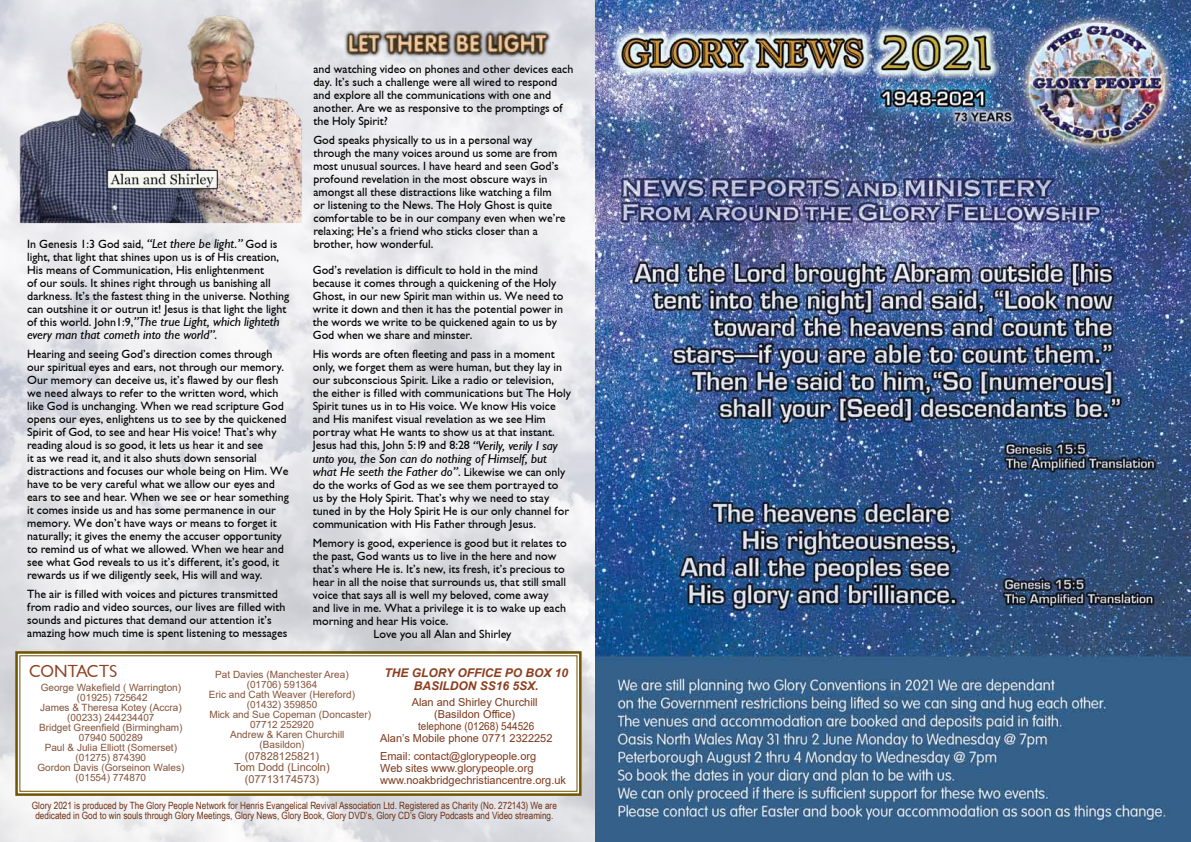
<style>
.page{position:relative;width:1191px;height:842px;background:#fff}
.page>*{position:absolute;margin:0;border:0;box-sizing:border-box;transform-origin:0 0}
.t1{font:18px "Garrison Sans";color:#8e3f20}
.t2{font:13px/13px "Garrison Light Sans BOLDITALIC";color:#000}
.t3{font:12px/13px "Garrison Light Sans BOLD";color:#000}
.t4{font:italic 700 12px/13px "Arial";color:#8c3d1e;text-align:center}
.t5{font:11px/12px "Arial";color:#7d381b}
.t6{font:11px/11.5px "Arial";color:#845339;text-align:center}
.t7{font:11px "Arial";color:#7d381b;scale:.9 1}
.t8{font:10px/10px "Arial";color:#845339;text-align:center}
.t9{font:10px/10px "Arial Narrow";color:#6f2f14;text-align:center}
.s1{font-family:"Garrison Light Sans BOLDITALIC";font-size:13px}
.s2{font-family:"Garrison Light Sans BOLD";font-size:12px}
.s3{font-family:"Arial Narrow";font-size:11px}
</style>
<div class="page">
<img style="left:0;top:0;width:1191px;height:842px">
<svg style="left:14px;top:650px;width:569px;height:147px"></svg>
<div style="left:19px;top:655px;width:558px;height:137px;border:1px solid #705400"></div>
<p class="t3" style="left:313px;top:63px;width:262px">and watching video on phones and other devices each day. It’s such a challenge were all wired to respond and explore all the communications with one and another. Are we as responsive to the promptings of the Holy Spirit?</p>
<p class="t3" style="left:313px;top:134px;width:254px">God speaks physically to us in a personal way through the many voices around us some are from most unusual sources. I have heard and seen God’s profound revelation in the most obscure ways in amongst all these distractions like watching a film or listening to the News. The Holy Ghost is quite comfortable to be in our company even when we’re relaxing; He’s a friend who sticks closer than a brother, how wonderful.</p>
<p class="t3" style="left:313px;top:264px;width:252px">God’s revelation is difficult to hold in the mind because it comes through a quickening of the Holy Ghost, in our new Spirit man within us. We need to write it down and then it has the potential power in the words we write to be quickened again to us by God when we share and minster.</p>
<p class="t3" style="left:313px;top:348px;width:260px">His words are often fleeting and pass in a moment only, we forget them as were human, but they lay in our subconscious Spirit. Like a radio or television, the either is filled with communications but The Holy Spirit tunes us in to His voice. We know His voice and His manifest visual revelation as we see Him portray what He wants to show us at that instant.<br>Jesus had this, John 5:19 and 8:28 <span class="s1">“Verily, verily I say</span></p>
<p class="t2" style="left:313px;top:452px;width:254px">unto you, the Son can do nothing of Himself, but what He seeth the Father do”<span class="s2">. Likewise we can only</span></p>
<p class="t3" style="left:313px;top:478px;width:258px">do the works of God as we see them portrayed to us by the Holy Spirit. That’s why we need to stay tuned in by the Holy Spirit He is our only channel for communication with His Father through Jesus.</p>
<p class="t3" style="left:313px;top:536px;width:255px">Memory is good, experience is good but it relates to</p>
<p class="t3" style="left:313px;top:549px;width:245px">the past, God wants us to live in the here and now</p>
<p class="t3" style="left:313px;top:562px;width:253px">that’s where He is. It’s new, its fresh, it’s precious to</p>
<p class="t3" style="left:313px;top:575px;width:255px">hear in all the noise that surrounds us, that still small</p>
<p class="t3" style="left:313px;top:588px;width:237px">voice that says all is well my beloved, come away</p>
<p class="t3" style="left:313px;top:601px;width:255px">and live in me. What a privilege it is to wake up each</p>
<p class="t3" style="left:313px;top:614px;width:137px">morning and hear His voice.</p>
<p class="t3" style="left:373px;top:627px;width:139px">Love you all Alan and Shirley</p>
<p class="t8" style="left:215px;top:669px;width:135px">Pat Davies (Manchester Area)</p>
<p class="t8" style="left:247px;top:679px;width:72px">(01706) 591364</p>
<p class="t8" style="left:209px;top:689px;width:147px">Eric and Cath Weaver (Hereford)</p>
<p class="t8" style="left:247px;top:699px;width:72px">(01432) 359850</p>
<p class="t8" style="left:209px;top:709px;width:163px">Mick and Sue Copeman (Doncaster)</p>
<p class="t8" style="left:250px;top:719px;width:65px">07712 252920</p>
<p class="t8" style="left:230px;top:729px;width:116px">Andrew &amp; Karen Churchill</p>
<p class="t8" style="left:260px;top:739px;width:46px">(Basildon<span class="s3">)</span></p>
<p class="t6" style="left:234px;top:750px;width:97px">(07828125821)<br>Tom Dodd (Lincoln) (07713174573)</p>
<p class="t3" style="left:27px;top:237px;width:263px">In Genesis 1:3 God said, <span class="s1">“Let there be light.”</span> God is light, that light that shines upon us is of His creation, His means of Communication, His enlightenment<br>of our souls. It shines right through us banishing all darkness. It’s the fastest thing in the universe. Nothing can outshine it or outrun it! Jesus is that light the light</p>
<p class="t2" style="left:27px;top:315px;width:254px"><span class="s2">of this world. John1:9,</span>”The true Light, which lighteth every man that cometh into the world”.</p>
<p class="t3" style="left:27px;top:347px;width:263px">Hearing and seeing God’s direction comes through our spiritual eyes and ears, not through our memory.<br>Our memory can deceive us, it’s flawed by our flesh we need always to refer to the written word, which like God is unchanging. When we read scripture God opens our eyes, enlightens us to see by the quickened Spirit of God, to see and hear His voice! That’s why reading aloud is so good, it lets us hear it and see<br>it as we read it, and it also shuts down sensorial distractions and focuses our whole being on Him. We have to be very careful what we allow our eyes and ears to see and hear. When we see or hear something it comes inside us and has some permanence in our memory. We don’t have ways or means to forget it naturally; it gives the enemy the accuser opportunity to remind us of what we allowed. When we hear and see what God reveals to us it’s different, it’s good, it rewards us if we diligently seek, His will and way.</p>
<p class="t3" style="left:27px;top:587px;width:262px">The air is filled with voices and pictures transmitted from radio and video sources, our lives are filled with sounds and pictures that demand our attention it’s amazing how much time is spent listening to messages</p>
<h1 class="t1" style="left:29px;top:661px;width:90px">CONTACTS</h1>
<p class="t4" style="left:384px;top:666px;width:185px">THE GLORY OFFICE PO BOX 10<br>BASILDON SS16 5SX.</p>
<p class="t8" style="left:37px;top:683px;width:148px">George Wakefield ( Warrington) (01925) 725642<br>James &amp; Theresa Kotey (Accra) (00233) 244234407<br>Bridget Greenfield (Birmingham)<br>07940 500289<br>Paul &amp; Julia Elliott (Somerset) (01275) 874390<br>Gordon Davis (Gorseinon Wales) (01554) 774870</p>
<p class="t5" style="left:412px;top:696px;width:127px">Alan and Shirley Churchill</p>
<p class="t5" style="left:434px;top:708px;width:83px">(Basildon Office)</p>
<p class="t7" style="left:418px;top:718px;width:131px">telephone (01268) 544526</p>
<p class="t5" style="left:380px;top:732px;width:174px">Alan’s Mobile phone 0771 2322252</p>
<p class="t5" style="left:380px;top:750px;width:187px">Email: contact@glorypeople.org<br>Web sites www.glorypeople.org www.noakbridgechristiancentre.org.uk</p>
<p class="t9" style="left:32px;top:800px;width:526px">Glory 2021 is produced by The Glory People Network for Henris Evangelical Revival Association Ltd. Registered as Charity (No. 272143) We are dedicated in God to win souls through Glory Meetings, Glory News, Glory Book, Glory DVD’s, Glory CD’s Glory Podcasts and Video streaming.</p>
</div>
